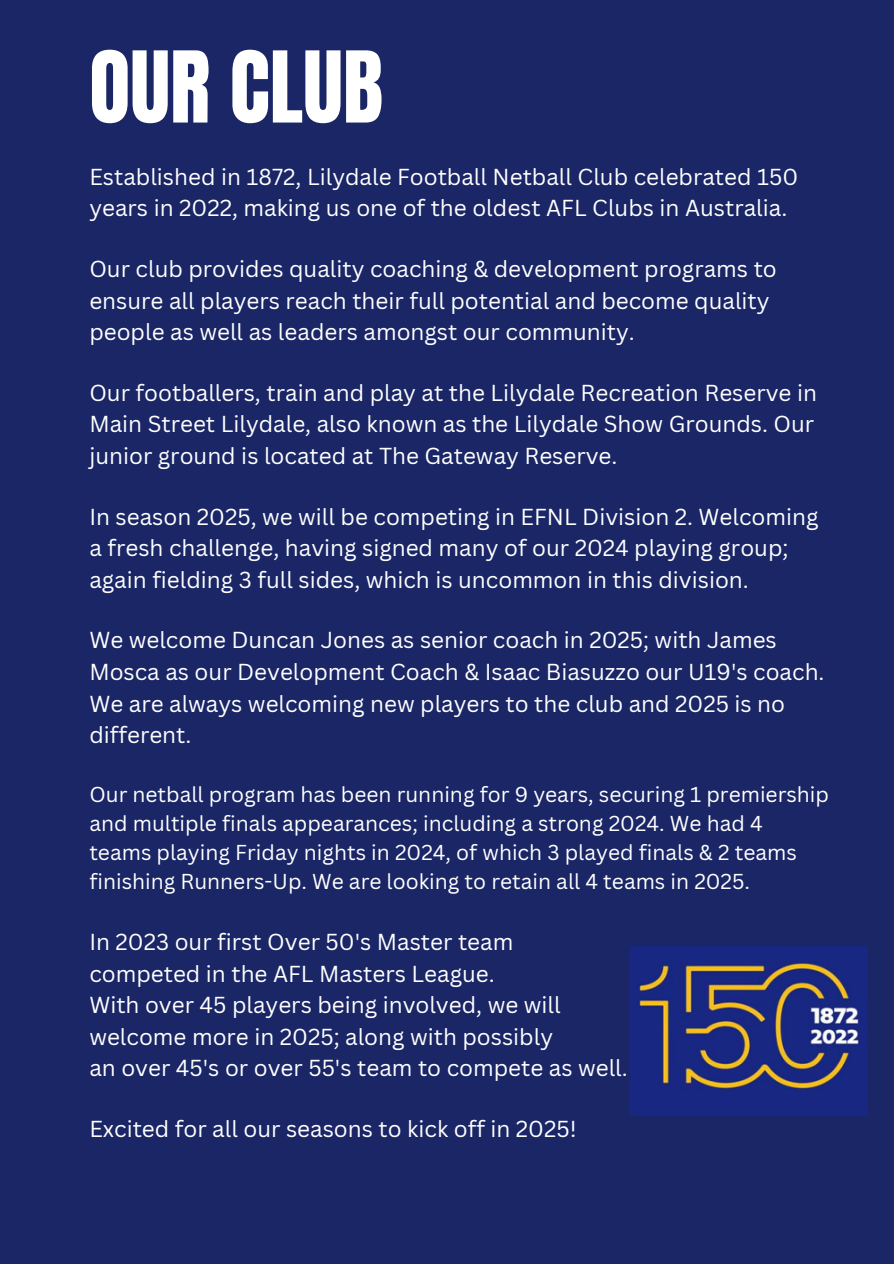
<style>
.page{position:relative;width:894px;height:1264px;background:#fff}
.page>*{position:absolute;margin:0;border:0;box-sizing:border-box;transform-origin:0 0}
.t1{font:84px "Anton";color:#fff}
.t2{font:22.5px/31.5px "Canva Sans";color:#fff}
.t3{font:21px/29.2px "Canva Sans";color:#fff}
</style>
<div class="page">
<div style="left:0;top:0;width:893px;height:1263px;background:#1a2666"></div>
<img style="left:630px;top:946px;width:237px;height:169px">
<p class="t1" style="left:89px;top:27px;width:295px">OUR CLUB</p>
<h1 class="t2" style="left:89px;top:160px;width:710px">Established in 1872, Lilydale Football Netball Club celebrated 150 years in 2022, making us one of the oldest AFL Clubs in Australia.</h1>
<p class="t2" style="left:89px;top:252px;width:688px">Our club provides quality coaching &amp; development programs to ensure all players reach their full potential and become quality people as well as leaders amongst our community.</p>
<p class="t2" style="left:89px;top:376px;width:729px">Our footballers, train and play at the Lilydale Recreation Reserve in<br>Main Street Lilydale, also known as the Lilydale Show Grounds. Our junior ground is located at The Gateway Reserve.</p>
<p class="t2" style="left:89px;top:500px;width:730px">In season 2025, we will be competing in EFNL Division 2. Welcoming a fresh challenge, having signed many of our 2024 playing group; again fielding 3 full sides, which is uncommon in this division.</p>
<p class="t2" style="left:89px;top:624px;width:736px">We welcome Duncan Jones as senior coach in 2025; with James Mosca as our Development Coach &amp; Isaac Biasuzzo our U19's coach.<br>We are always welcoming new players to the club and 2025 is no different.</p>
<p class="t3" style="left:89px;top:778px;width:741px">Our netball program has been running for 9 years, securing 1 premiership and multiple finals appearances; including a strong 2024. We had 4 teams playing Friday nights in 2024, of which 3 played finals &amp; 2 teams finishing Runners-Up. We are looking to retain all 4 teams in 2025.</p>
<p class="t2" style="left:89px;top:925px;width:425px">In 2023 our first Over 50's Master team</p>
<p class="t2" style="left:89px;top:957px;width:406px">competed in the AFL Masters League.</p>
<p class="t2" style="left:89px;top:988px;width:472px">With over 45 players being involved, we will</p>
<p class="t2" style="left:89px;top:1020px;width:465px">welcome more in 2025; along with possibly</p>
<p class="t2" style="left:89px;top:1051px;width:539px">an over 45's or over 55's team to compete as well.</p>
<p class="t2" style="left:89px;top:1112px;width:488px">Excited for all our seasons to kick off in 2025!</p>
</div>
